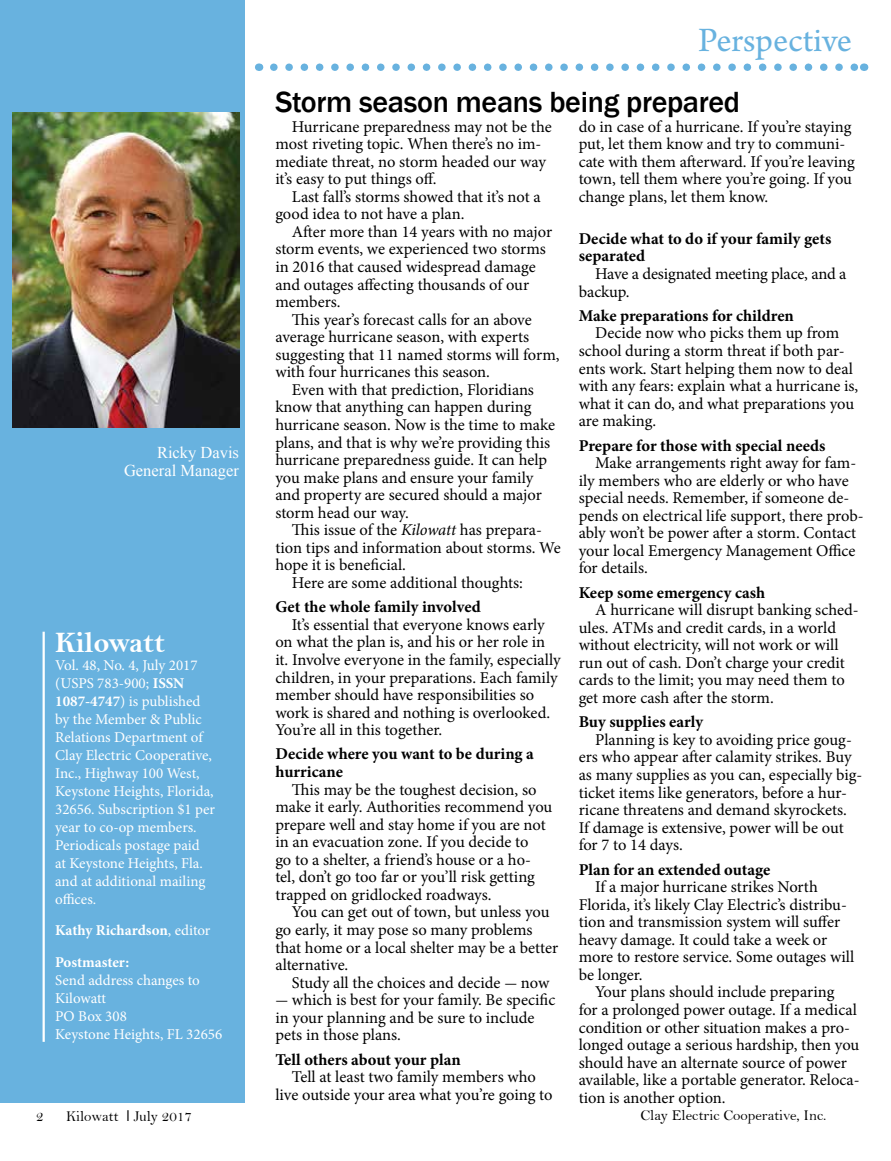
<style>
.page{position:relative;width:891px;height:1161px;background:#fff}
.page>*{position:absolute;margin:0;border:0;box-sizing:border-box;transform-origin:0 0}
.t1{font:36px "Arno Pro";color:#68b2df}
.t2{font:500 30px "Franklin Gothic";letter-spacing:-.01em;color:#000}
.t3{font:30px "Bell MT Bold";letter-spacing:-.01em;color:#fff}
.t4{font:16.5px/17.5px "Minion Pro";letter-spacing:-.005em;color:#000}
.t5{font:700 16.5px/17.5px "Minion Pro";color:#000}
.t6{font:16.5px/18px "Times New Roman";color:#fff;text-align:right}
.t7{font:15px/18px "Minion Pro";color:#fff}
.t8{font:15px "Bell";color:#000}
.t9{font:700 15px/31.5px "Minion Pro";letter-spacing:-.005em;color:#fff}
.s1{font-weight:700}
.s2{font-weight:400}
.s3{font-style:italic}
</style>
<div class="page">
<div style="left:0;top:0;width:244px;height:1102px;background:#68b2df"></div>
<hr style="left:43px;top:632px;width:2px;height:410px;background:#fff">
<svg style="left:274px;top:63px;width:582px;height:8px"></svg>
<img style="left:12px;top:113px;width:227px;height:314px">
<p class="t6" style="left:124px;top:443px;width:116px">Ricky Davis<br>General Manager</p>
<h2 class="t3" style="left:55px;top:624px;width:112px">Kilowatt</h2>
<p class="t7" style="left:55px;top:656px;width:161px">Vol. 48, No. 4, July 2017 (USPS 783-900; <span class="s1">ISSN<br>1087-4747</span>) is published by the Member &amp; Public<br>Relations Department of<br>Clay Electric Cooperative,<br>Inc., Highway 100 West,<br>Keystone Heights, Florida,<br>32656. Subscription $1 per year to co-op members.<br>Periodicals postage paid<br>at Keystone Heights, Fla. and at additional mailing offices.</p>
<p class="t9" style="left:55px;top:914px;width:157px">Kathy Richardson<span class="s2">, editor<br></span>Postmaster:</p>
<p class="t7" style="left:55px;top:971px;width:169px">Send address changes to<br>Kilowatt<br>PO Box 308<br>Keystone Heights, FL 32656</p>
<h1 class="t1" style="left:698px;top:20px;width:155px">Perspective</h1>
<h2 class="t2" style="left:275px;top:83px;width:466px">Storm season means being prepared</h2>
<p class="t4" style="left:275px;top:118px;width:278px;text-indent:16px">Hurricane preparedness may not be the most riveting topic. When there’s no im&shy;mediate threat, no storm headed our way it’s easy to put things off.</p>
<p class="t4" style="left:275px;top:188px;width:267px;text-indent:16px">Last fall’s storms showed that it’s not a good idea to not have a plan.</p>
<p class="t4" style="left:275px;top:223px;width:278px;text-indent:16px">After more than 14 years with no major storm events, we experienced two storms in 2016 that caused widespread damage and outages affecting thousands of our members.</p>
<p class="t4" style="left:292px;top:311px;width:241px">This year’s forecast calls for an above</p>
<p class="t4" style="left:275px;top:328px;width:255px">average hurricane season, with experts</p>
<p class="t4" style="left:275px;top:346px;width:286px">suggesting that 11 named storms will form,</p>
<p class="t4" style="left:275px;top:363px;width:216px">with four hurricanes this season.</p>
<p class="t4" style="left:292px;top:381px;width:244px">Even with that prediction, Floridians</p>
<p class="t4" style="left:275px;top:398px;width:258px">know that anything can happen during</p>
<p class="t4" style="left:275px;top:416px;width:281px">hurricane season. Now is the time to make</p>
<p class="t4" style="left:275px;top:434px;width:276px">plans, and that is why we’re providing this</p>
<p class="t4" style="left:275px;top:451px;width:273px">hurricane preparedness guide. It can help</p>
<p class="t4" style="left:275px;top:469px;width:260px">you make plans and ensure your family</p>
<p class="t4" style="left:275px;top:486px;width:268px">and property are secured should a major</p>
<p class="t4" style="left:275px;top:504px;width:135px">storm head our way.</p>
<p class="t4" style="left:292px;top:521px;width:252px">This issue of the <span class="s3">Kilowatt</span> has prepara-</p>
<p class="t4" style="left:275px;top:539px;width:287px">tion tips and information about storms. We</p>
<p class="t4" style="left:275px;top:556px;width:132px">hope it is beneficial.</p>
<p class="t4" style="left:292px;top:574px;width:233px">Here are some additional thoughts:</p>
<p class="t5" style="left:275px;top:598px;width:207px">Get the whole family involved</p>
<p class="t4" style="left:275px;top:616px;width:287px;text-indent:16px">It’s essential that everyone knows early on what the plan is, and his or her role in it. Involve everyone in the family, especially children, in your preparations. Each family member should have responsibilities so work is shared and nothing is overlooked.<br>You’re all in this together.</p>
<p class="t5" style="left:275px;top:745px;width:260px">Decide where you want to be during a hurricane</p>
<p class="t4" style="left:275px;top:781px;width:278px;text-indent:16px">This may be the toughest decision, so make it early. Authorities recommend you prepare well and stay home if you are not in an evacuation zone. If you decide to<br>go to a shelter, a friend’s house or a ho&shy;tel, don’t go too far or you’ll risk getting trapped on gridlocked roadways.</p>
<p class="t4" style="left:275px;top:904px;width:284px;text-indent:16px">You can get out of town, but unless you go early, it may pose so many problems that home or a local shelter may be a better alternative.</p>
<p class="t4" style="left:292px;top:974px;width:259px">Study all the choices and decide - now</p>
<p class="t4" style="left:275px;top:991px;width:282px">- which is best for your family. Be specific in your planning and be sure to include pets in those plans.</p>
<p class="t5" style="left:275px;top:1050px;width:187px">Tell others about your plan</p>
<p class="t4" style="left:275px;top:1068px;width:279px;text-align:center">Tell at least two family members who<br>live outside your area what you’re going to</p>
<p class="t4" style="left:579px;top:118px;width:278px">do in case of a hurricane. If you’re staying put, let them know and try to communi&shy;cate with them afterward. If you’re leaving town, tell them where you’re going. If you change plans, let them know.</p>
<p class="t5" style="left:579px;top:230px;width:254px">Decide what to do if your family gets separated</p>
<p class="t4" style="left:579px;top:265px;width:269px;text-indent:16px">Have a designated meeting place, and a backup.</p>
<p class="t5" style="left:579px;top:307px;width:217px">Make preparations for children</p>
<p class="t4" style="left:579px;top:324px;width:281px;text-indent:16px">Decide now who picks them up from school during a storm threat if both par&shy;ents work. Start helping them now to deal with any fears: explain what a hurricane is, what it can do, and what preparations you are making.</p>
<p class="t5" style="left:579px;top:436px;width:248px">Prepare for those with special needs</p>
<p class="t4" style="left:579px;top:454px;width:286px;text-indent:16px">Make arrangements right away for fam&shy;ily members who are elderly or who have special needs. Remember, if someone de&shy;pends on electrical life support, there prob&shy;ably won’t be power after a storm. Contact your local Emergency Management Office for details.</p>
<p class="t5" style="left:579px;top:583px;width:188px">Keep some emergency cash</p>
<p class="t4" style="left:579px;top:601px;width:282px;text-indent:16px">A hurricane will disrupt banking sched&shy;ules. ATMs and credit cards, in a world without electricity, will not work or will run out of cash. Don’t charge your credit cards to the limit; you may need them to get more cash after the storm.</p>
<p class="t5" style="left:579px;top:713px;width:126px">Buy supplies early</p>
<p class="t4" style="left:579px;top:731px;width:285px;text-indent:16px">Planning is key to avoiding price goug&shy;ers who appear after calamity strikes. Buy as many supplies as you can, especially big&shy;ticket items like generators, before a hur&shy;ricane threatens and demand skyrockets.<br>If damage is extensive, power will be out for 7 to 14 days.</p>
<p class="t5" style="left:579px;top:860px;width:193px">Plan for an extended outage</p>
<p class="t4" style="left:579px;top:878px;width:277px;text-indent:16px">If a major hurricane strikes North Florida, it’s likely Clay Electric’s distribu&shy;tion and transmission system will suffer heavy damage. It could take a week or more to restore service. Some outages will be longer.</p>
<p class="t4" style="left:579px;top:983px;width:283px;text-indent:16px">Your plans should include preparing<br>for a prolonged power outage. If a medical condition or other situation makes a pro&shy;longed outage a serious hardship, then you should have an alternate source of power available, like a portable generator. Reloca&shy;tion is another option.</p>
<p class="t8" style="left:36px;top:1107px;width:9px">2</p>
<p class="t8" style="left:66px;top:1107px;width:127px">Kilowatt July 2017</p>
<p class="t8" style="left:640px;top:1106px;width:187px">Clay Electric Cooperative, Inc.</p>
</div>
